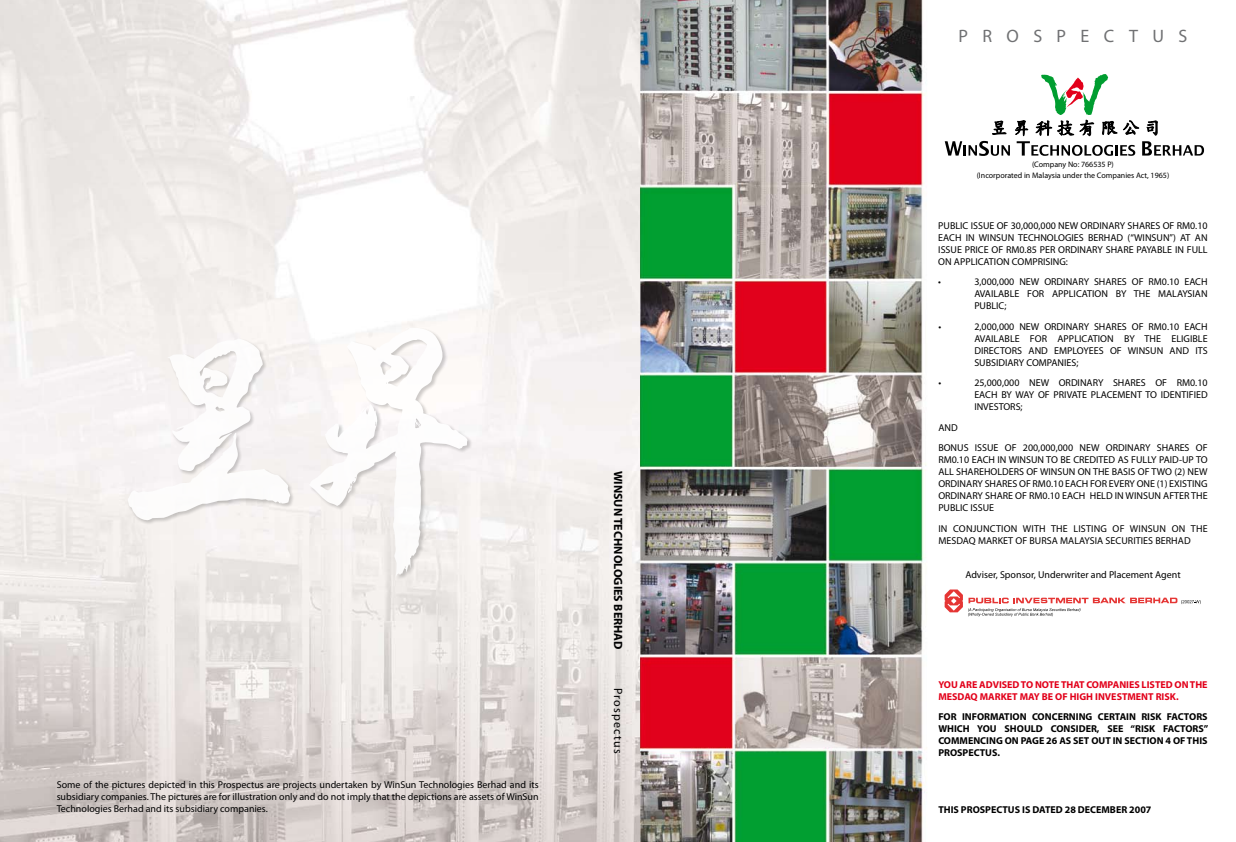
<style>
.page{position:relative;width:1236px;height:842px;background:#fff}
.page>*{position:absolute;margin:0;border:0;box-sizing:border-box;transform-origin:0 0}
.t1{font:18px "Myriad Pro";letter-spacing:.8em;color:#707173}
.t2{font:700 12px "Myriad Pro";color:#000}
.t3{font:12px "Myriad Pro";letter-spacing:.1em;color:#000}
.t4{font:10px/12px "Myriad Pro";color:#000;text-align:justify}
.t5{font:700 10px/12px "Myriad Pro";color:#000;text-align:justify}
.t6{font:700 10px/12px "Myriad Pro";color:#e2001a}
.t7{font:8px/11px "Myriad Pro";color:#000;text-align:center}
</style>
<div class="page">
<img style="left:0;top:0;width:641px;height:842px">
<div style="left:127px;top:326px;width:346px;height:257px;background:#000;opacity:.25"></div>
<svg style="left:128px;top:328px;width:340px;height:249px;fill:#f8f4f3"></svg>
<img style="left:641px;top:0;width:564px;height:842px">
<svg style="left:945px;top:74px;width:259px;height:82px"></svg>
<svg style="left:945px;top:589px;width:256px;height:27px"></svg>
<p class="t4" style="left:57px;top:778px;width:483px">Some of the pictures depicted in this Prospectus are projects undertaken by WinSun Technologies Berhad and its subsidiary companies. The pictures are for illustration only and do not imply that the depictions are assets of WinSun Technologies Berhad and its subsidiary companies.</p>
<p class="t2" style="left:626px;top:471px;width:180px;rotate:90deg">WINSUN TECHNOLOGIES BERHAD</p>
<p class="t3" style="left:626px;top:688px;width:67px;rotate:90deg">Prospectus</p>
<h1 class="t1" style="left:958px;top:25px;width:231px">PROSPECTUS</h1>
<p class="t7" style="left:977px;top:158px;width:194px">(Company No: 766535 P)<br>(Incorporated in Malaysia under the Companies Act, 1965)</p>
<p class="t4" style="left:938px;top:219px;width:271px">PUBLIC ISSUE OF 30,000,000 NEW ORDINARY SHARES OF RM0.10<br>EACH IN WINSUN TECHNOLOGIES BERHAD (“WINSUN”) AT AN ISSUE PRICE OF RM0.85 PER ORDINARY SHARE PAYABLE IN FULL ON APPLICATION COMPRISING:</p>
<p class="t4" style="left:938px;top:276px;width:4px">•</p>
<p class="t4" style="left:974px;top:276px;width:235px">3,000,000 NEW ORDINARY SHARES OF RM0.10 EACH AVAILABLE FOR APPLICATION BY THE MALAYSIAN PUBLIC;</p>
<p class="t4" style="left:938px;top:320px;width:4px">•</p>
<p class="t4" style="left:974px;top:320px;width:235px">2,000,000 NEW ORDINARY SHARES OF RM0.10 EACH AVAILABLE FOR APPLICATION BY THE ELIGIBLE DIRECTORS AND EMPLOYEES OF WINSUN AND ITS SUBSIDIARY COMPANIES;</p>
<p class="t4" style="left:938px;top:377px;width:4px">•</p>
<p class="t4" style="left:974px;top:377px;width:235px">25,000,000 NEW ORDINARY SHARES OF RM0.10<br>EACH BY WAY OF PRIVATE PLACEMENT TO IDENTIFIED INVESTORS;</p>
<p class="t4" style="left:938px;top:417px;width:271px;line-height:20.5px">AND<br>BONUS ISSUE OF 200,000,000 NEW ORDINARY SHARES OF</p>
<p class="t4" style="left:938px;top:454px;width:271px">RM0.10 EACH IN WINSUN TO BE CREDITED AS FULLY PAID-UP TO ALL SHAREHOLDERS OF WINSUN ON THE BASIS OF TWO (2) NEW ORDINARY SHARES OF RM0.10 EACH FOR EVERY ONE (1) EXISTING ORDINARY SHARE OF RM0.10 EACH HELD IN WINSUN AFTER THE PUBLIC ISSUE</p>
<p class="t4" style="left:938px;top:522px;width:271px">IN CONJUNCTION WITH THE LISTING OF WINSUN ON THE<br>MESDAQ MARKET OF BURSA MALAYSIA SECURITIES BERHAD</p>
<p class="t4" style="left:965px;top:569px;width:217px">Adviser, Sponsor, Underwriter and Placement Agent</p>
<p class="t6" style="left:938px;top:678px;width:271px">YOU ARE ADVISED TO NOTE THAT COMPANIES LISTED ON THE<br>MESDAQ MARKET MAY BE OF HIGH INVESTMENT RISK.</p>
<p class="t5" style="left:938px;top:711px;width:271px">FOR INFORMATION CONCERNING CERTAIN RISK FACTORS WHICH YOU SHOULD CONSIDER, SEE “RISK FACTORS” COMMENCING ON PAGE 26 AS SET OUT IN SECTION 4 OF THIS PROSPECTUS.</p>
<p class="t5" style="left:938px;top:803px;width:215px">THIS PROSPECTUS IS DATED 28 DECEMBER 2007</p>
</div>
